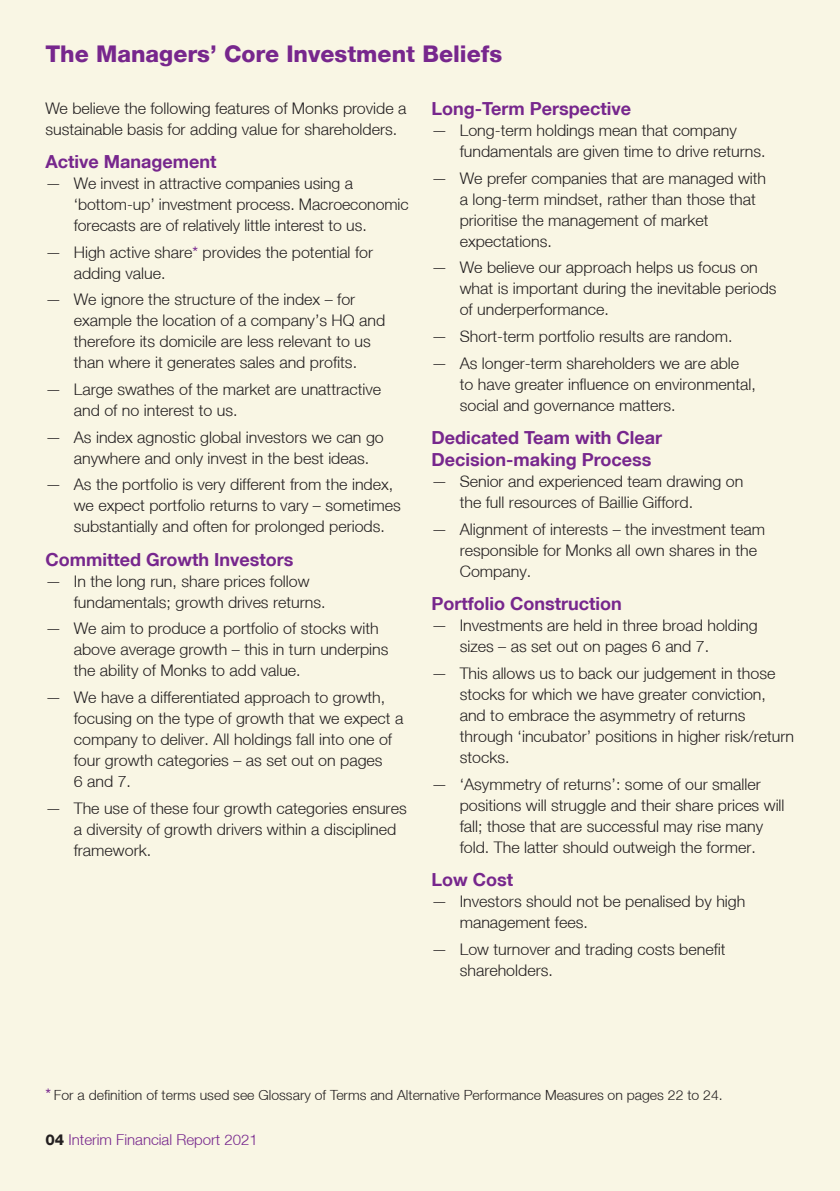
<style>
.page{position:relative;width:840px;height:1191px;background:#fff}
.page>*{position:absolute;margin:0;border:0;box-sizing:border-box;transform-origin:0 0}
.t1{font:800 23px "Helvetica Neue LT";color:#77278d}
.t2{font:700 18px/22px "Helvetica Neue LT";color:#77278d}
.t3{font:300 16px/21px "Helvetica Neue LT";color:#231f20}
.t4{font:300 15px "Helvetica Neue LT";color:#77278d}
.t5{font:300 14px "Helvetica Neue LT";color:#231f20}
.s1{font-weight:400;color:#77278d}
.s2{font-weight:400;font-size:16px;color:#77278d}
.s3{font-weight:800;color:#231f20}
</style>
<div class="page">
<div style="left:0;top:0;width:839px;height:1191px;background:#f9f6e4"></div>
<h1 class="t1" style="left:45px;top:40px;width:458px">The Managers’ Core Investment Beliefs</h1>
<p class="t3" style="left:45px;top:97px;width:362px">We believe the following features of Monks provide a sustainable basis for adding value for shareholders.</p>
<p class="t2" style="left:45px;top:150px;width:172px">Active Management</p>
<p class="t3" style="left:74px;top:172px;width:336px;text-indent:-28px">— We invest in attractive companies using a ‘bottom-up’ investment process. Macroeconomic forecasts are of relatively little interest to us.</p>
<p class="t3" style="left:74px;top:241px;width:301px;text-indent:-28px">— High active share<span class="s1">*</span> provides the potential for adding value.</p>
<p class="t3" style="left:74px;top:289px;width:313px;text-indent:-28px">— We ignore the structure of the index – for example the location of a company’s HQ and therefore its domicile are less relevant to us than where it generates sales and profits.</p>
<p class="t3" style="left:74px;top:378px;width:309px;text-indent:-28px">— Large swathes of the market are unattractive and of no interest to us.</p>
<p class="t3" style="left:74px;top:426px;width:311px;text-indent:-28px">— As index agnostic global investors we can go anywhere and only invest in the best ideas.</p>
<p class="t3" style="left:74px;top:474px;width:328px;text-indent:-28px">— As the portfolio is very different from the index, we expect portfolio returns to vary – sometimes substantially and often for prolonged periods.</p>
<p class="t2" style="left:45px;top:548px;width:249px">Committed Growth Investors</p>
<p class="t3" style="left:74px;top:570px;width:253px;text-indent:-28px">— In the long run, share prices follow fundamentals; growth drives returns.</p>
<p class="t3" style="left:74px;top:618px;width:316px;text-indent:-28px">— We aim to produce a portfolio of stocks with above average growth – this in turn underpins the ability of Monks to add value.</p>
<p class="t3" style="left:74px;top:686px;width:331px;text-indent:-28px">— We have a differentiated approach to growth, focusing on the type of growth that we expect a company to deliver. All holdings fall into one of four growth categories – as set out on pages<br>6 and 7.</p>
<p class="t3" style="left:74px;top:797px;width:334px;text-indent:-28px">— The use of these four growth categories ensures a diversity of growth drivers within a disciplined framework.</p>
<p class="t2" style="left:431px;top:97px;width:201px">Long-Term Perspective</p>
<p class="t3" style="left:459px;top:119px;width:307px;text-indent:-28px">— Long-term holdings mean that company fundamentals are given time to drive returns.</p>
<p class="t3" style="left:459px;top:167px;width:308px;text-indent:-28px">— We prefer companies that are managed with a long-term mindset, rather than those that prioritise the management of market expectations.</p>
<p class="t3" style="left:459px;top:257px;width:318px;text-indent:-28px">— We believe our approach helps us focus on what is important during the inevitable periods of underperformance.</p>
<p class="t3" style="left:431px;top:325px;width:302px">— Short-term portfolio results are random.</p>
<p class="t3" style="left:459px;top:352px;width:297px;text-indent:-28px">— As longer-term shareholders we are able to have greater influence on environmental, social and governance matters.</p>
<p class="t2" style="left:431px;top:426px;width:232px">Dedicated Team with Clear<br>Decision-making Process</p>
<p class="t3" style="left:459px;top:470px;width:285px;text-indent:-28px">— Senior and experienced team drawing on the full resources of Baillie Gifford.</p>
<p class="t3" style="left:459px;top:518px;width:307px;text-indent:-28px">— Alignment of interests – the investment team responsible for Monks all own shares in the<br>Company.</p>
<p class="t2" style="left:431px;top:592px;width:192px">Portfolio Construction</p>
<p class="t3" style="left:459px;top:614px;width:299px;text-indent:-28px">— Investments are held in three broad holding sizes – as set out on pages 6 and 7.</p>
<p class="t3" style="left:459px;top:662px;width:335px;text-indent:-28px">— This allows us to back our judgement in those stocks for which we have greater conviction, and to embrace the asymmetry of returns through ‘incubator’ positions in higher risk/return stocks.</p>
<p class="t3" style="left:459px;top:773px;width:326px;text-indent:-28px">— ‘Asymmetry of returns’: some of our smaller positions will struggle and their share prices will fall; those that are successful may rise many fold. The latter should outweigh the former.</p>
<p class="t2" style="left:431px;top:868px;width:83px">Low Cost</p>
<p class="t3" style="left:459px;top:890px;width:287px;text-indent:-28px">— Investors should not be penalised by high management fees.</p>
<p class="t3" style="left:459px;top:938px;width:267px;text-indent:-28px">— Low turnover and trading costs benefit shareholders.</p>
<p class="t5" style="left:45px;top:1086px;width:678px"><span class="s2">*</span> For a definition of terms used see Glossary of Terms and Alternative Performance Measures on pages 22 to 24.</p>
<p class="t4" style="left:45px;top:1130px;width:214px"><span class="s3">04</span> Interim Financial Report 2021</p>
</div>
